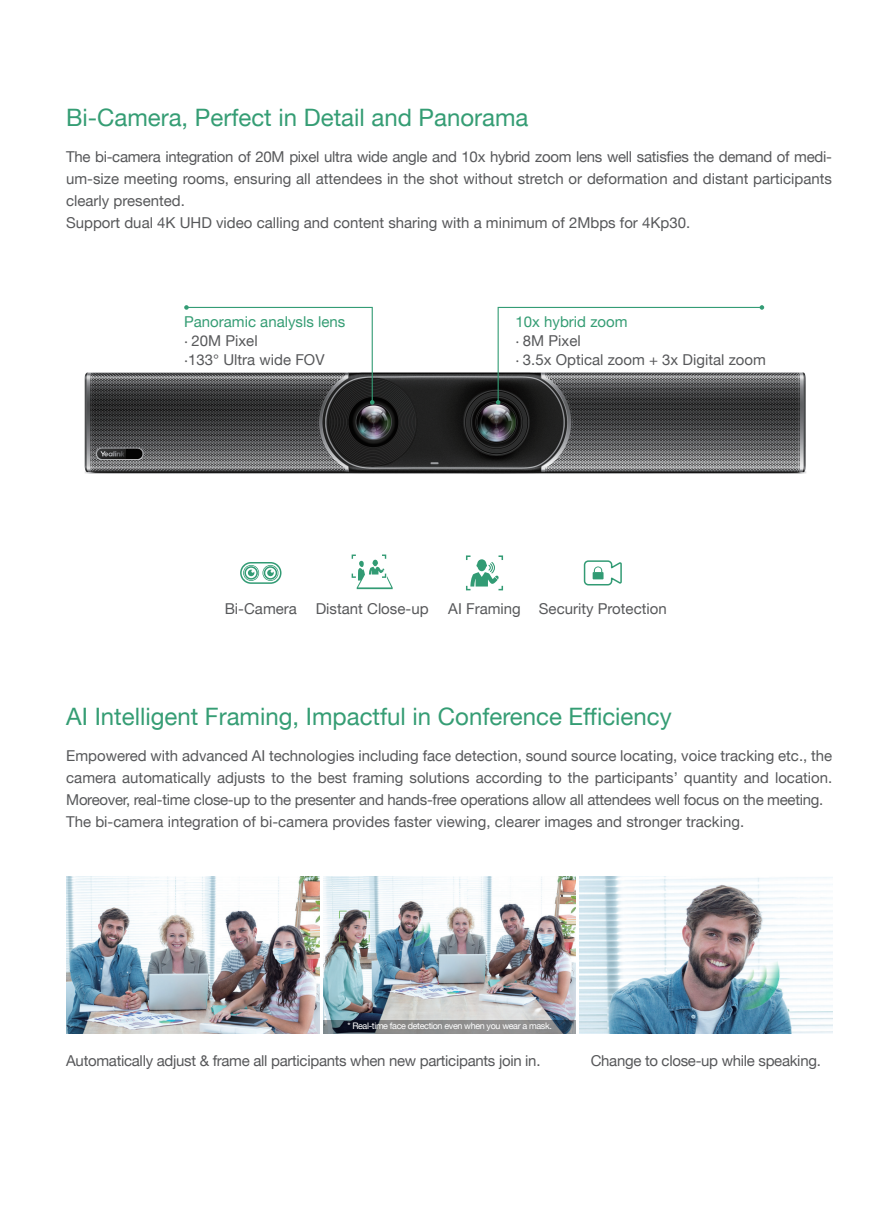
<style>
.page{position:relative;width:893px;height:1212px;background:#fff}
.page>*{position:absolute;margin:0;border:0;box-sizing:border-box;transform-origin:0 0}
.t1{font:24px "Helvetica Neue LT";color:#359d74}
.t2{font:15px/22px "Helvetica Neue LT";color:#57585a}
.t3{font:15px "Helvetica Neue LT";letter-spacing:-.02em;color:#57585a}
.t4{font:9px "Helvetica Neue LT";letter-spacing:-.04em;color:#fff}
.s1{color:#359d74}
</style>
<div class="page">
<img style="left:84px;top:372px;width:722px;height:187px">
<svg style="left:184px;top:305px;width:190px;height:100px"></svg>
<svg style="left:496px;top:305px;width:268px;height:100px"></svg>
<img style="left:579px;top:877px;width:253px;height:156px">
<img style="left:323px;top:877px;width:253px;height:142px">
<img style="left:66px;top:877px;width:253px;height:156px">
<svg style="left:362px;top:911px;width:8px;height:7px"></svg>
<svg style="left:339px;top:911px;width:8px;height:7px"></svg>
<svg style="left:339px;top:934px;width:8px;height:8px"></svg>
<svg style="left:362px;top:934px;width:8px;height:8px"></svg>
<img style="left:404px;top:914px;width:35px;height:43px">
<img style="left:726px;top:946px;width:68px;height:84px">
<svg style="left:323px;top:1019px;width:253px;height:14px;background:#777b7f"></svg>
<svg style="left:466px;top:555px;width:37px;height:35px"></svg>
<svg style="left:240px;top:562px;width:41px;height:22px"></svg>
<svg style="left:352px;top:554px;width:41px;height:35px"></svg>
<svg style="left:583px;top:560px;width:39px;height:26px"></svg>
<h1 class="t1" style="left:66px;top:103px;width:464px">Bi-Camera, Perfect in Detail and Panorama</h1>
<p class="t2" style="left:66px;top:145px;width:767px">The bi-camera integration of 20M pixel ultra wide angle and 10x hybrid zoom lens well satisfies the demand of medi&shy;um-size meeting rooms, ensuring all attendees in the shot without stretch or deformation and distant participants clearly presented.<br>Support dual 4K UHD video calling and content sharing with a minimum of 2Mbps for 4Kp30.</p>
<p class="t2" style="left:184px;top:312px;width:163px;line-height:19px"><span class="s1">Panoramic analysls lens </span><sup>.</sup> 20M Pixel<br><sup>.</sup>133° Ultra wide FOV</p>
<p class="t2" style="left:516px;top:312px;width:252px;line-height:18.9px"><span class="s1">10x hybrid zoom<br></span><sup>.</sup> 8M Pixel<br><sup>.</sup> 3.5x Optical zoom + 3x Digital zoom</p>
<p class="t2" style="left:225px;top:597px;width:74px">Bi-Camera</p>
<p class="t2" style="left:316px;top:597px;width:114px">Distant Close-up</p>
<p class="t2" style="left:448px;top:597px;width:220px">AI Framing Security Protection</p>
<h1 class="t1" style="left:66px;top:702px;width:607px">AI Intelligent Framing, Impactful in Conference Efficiency</h1>
<p class="t2" style="left:66px;top:744px;width:767px">Empowered with advanced AI technologies including face detection, sound source locating, voice tracking etc., the camera automatically adjusts to the best framing solutions according to the participants’ quantity and location.<br>Moreover, real-time close-up to the presenter and hands-free operations allow all attendees well focus on the meeting.<br>The bi-camera integration of bi-camera provides faster viewing, clearer images and stronger tracking.</p>
<p class="t4" style="left:347px;top:1021px;width:206px">* Real-time face detection even when you wear a mask.</p>
<p class="t3" style="left:66px;top:1052px;width:476px">Automatically adjust &amp; frame all participants when new participants join in.</p>
<p class="t3" style="left:591px;top:1052px;width:232px">Change to close-up while speaking.</p>
</div>
